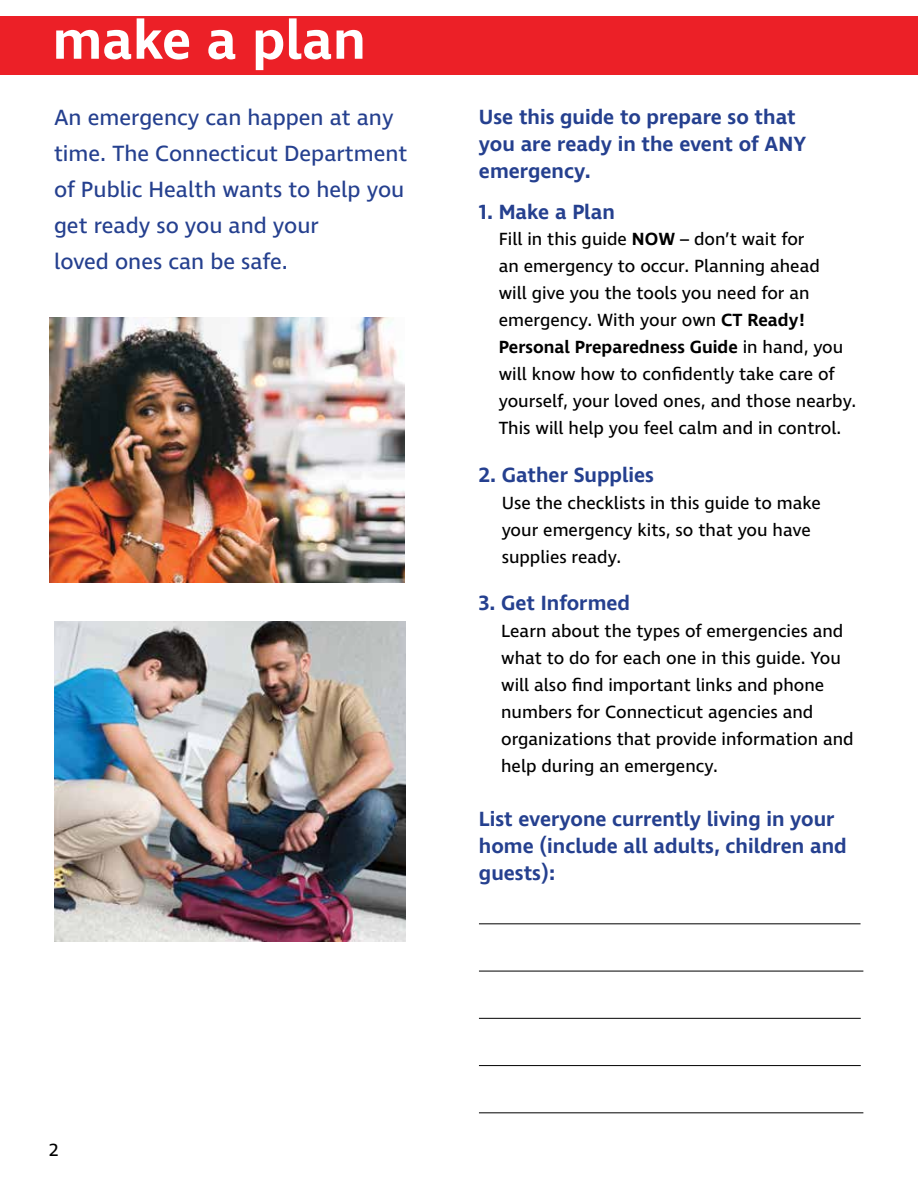
<style>
.page{position:relative;width:918px;height:1188px;background:#fff}
.page>*{position:absolute;margin:0;border:0;box-sizing:border-box;transform-origin:0 0}
.t1{font:600 55.5px "Ingra";color:#fff}
.t2{font:22.5px/36px "Ingra";color:#25408f}
.t3{font:600 21px/27px "Ingra";color:#25408f}
.t4{font:18px/27px "Ingra";color:#000}
.s1{font-weight:600}
</style>
<div class="page">
<div style="left:0;top:16px;width:918px;height:59px;background:#ec2027"></div>
<hr style="left:479px;top:923px;width:382px;height:1px;background:#000">
<hr style="left:479px;top:971px;width:384px;height:1px;background:#000">
<hr style="left:479px;top:1018px;width:382px;height:1px;background:#000">
<hr style="left:479px;top:1065px;width:382px;height:1px;background:#000">
<hr style="left:479px;top:1112px;width:384px;height:1px;background:#000">
<img style="left:54px;top:621px;width:351px;height:320px">
<img style="left:50px;top:318px;width:355px;height:264px">
<h1 class="t1" style="left:53px;top:6px;width:315px">make a plan</h1>
<p class="t2" style="left:54px;top:101px;width:355px">An emergency can happen at any time. The Connecticut Department of Public Health wants to help you get ready so you and your<br>loved ones can be safe.</p>
<p class="t3" style="left:479px;top:104px;width:329px">Use this guide to prepare so that you are ready in the event of ANY emergency.</p>
<p class="t3" style="left:479px;top:199px;width:137px">1. Make a Plan</p>
<p class="t4" style="left:499px;top:227px;width:359px">Fill in this guide <span class="s1">NOW</span> – don’t wait for<br>an emergency to occur. Planning ahead<br>will give you the tools you need for an emergency. With your own <span class="s1">CT Ready!<br>Personal Preparedness Guide</span> in hand, you will know how to confidently take care of yourself, your loved ones, and those nearby.<br>This will help you feel calm and in control.</p>
<p class="t3" style="left:479px;top:462px;width:177px">2. Gather Supplies</p>
<p class="t4" style="left:502px;top:490px;width:321px">Use the checklists in this guide to make your emergency kits, so that you have supplies ready.</p>
<p class="t3" style="left:479px;top:590px;width:153px">3. Get Informed</p>
<p class="t4" style="left:501px;top:618px;width:354px">Learn about the types of emergencies and what to do for each one in this guide. You will also find important links and phone numbers for Connecticut agencies and organizations that provide information and help during an emergency.</p>
<p class="t3" style="left:479px;top:806px;width:369px">List everyone currently living in your home (include all adults, children and guests):</p>
<p class="t4" style="left:49px;top:1138px;width:11px">2</p>
</div>
